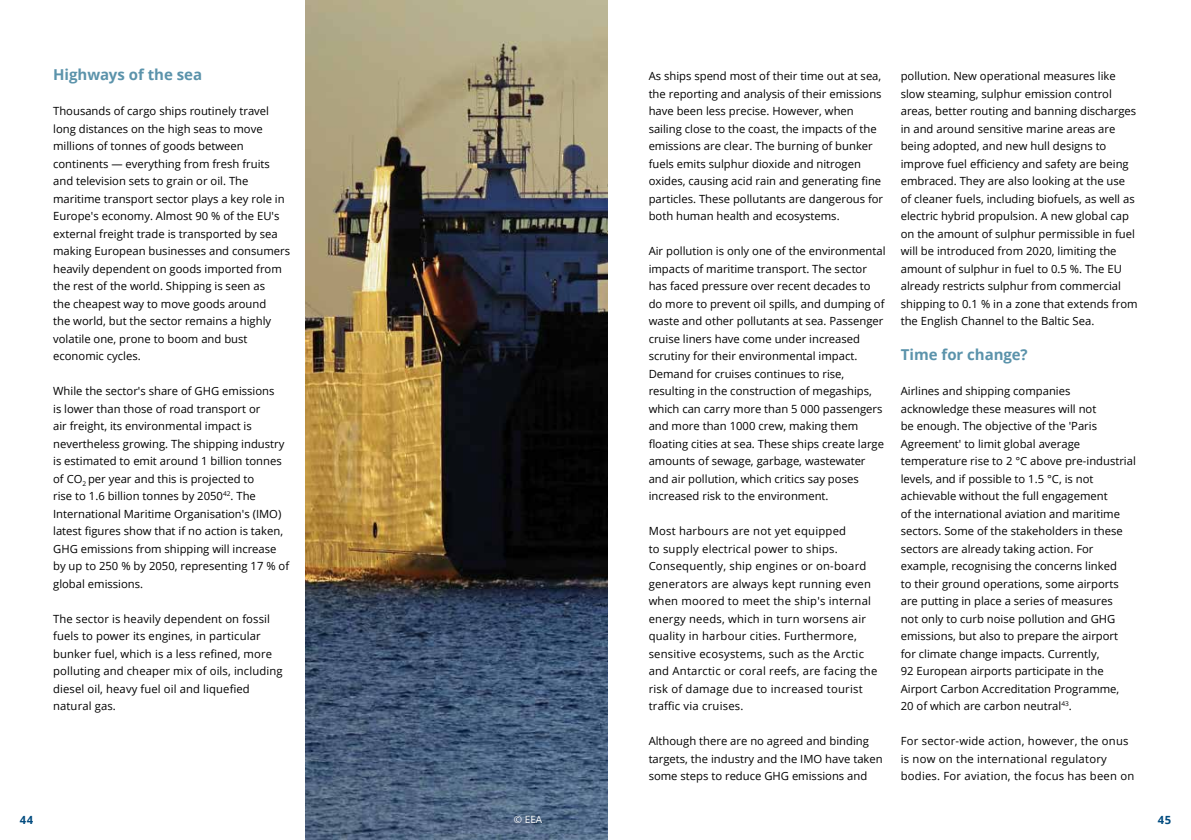
<style>
.page{position:relative;width:1191px;height:840px;background:#fff}
.page>*{position:absolute;margin:0;border:0;box-sizing:border-box;transform-origin:0 0}
.t1{font:700 15px "Open Sans";letter-spacing:-.005em;color:#5b93ab}
.t2{font:11.25px/17.5px "Open Sans";color:#000}
.t3{font:11.25px/17.5px "Open Sans";letter-spacing:.02em;color:#000}
.t4{font:700 11.25px "Open Sans";color:#004b7f}
.t5{font:10px "Open Sans";color:#fff}
</style>
<div class="page">
<img style="left:306px;top:0;width:301px;height:840px">
<h1 class="t1" style="left:53px;top:64px;width:150px">Highways of the sea</h1>
<p class="t2" style="left:53px;top:102px;width:238px">Thousands of cargo ships routinely travel long distances on the high seas to move millions of tonnes of goods between continents — everything from fresh fruits and television sets to grain or oil. The maritime transport sector plays a key role in Europe's economy. Almost 90 % of the EU's external freight trade is transported by sea making European businesses and consumers heavily dependent on goods imported from the rest of the world. Shipping is seen as<br>the cheapest way to move goods around<br>the world, but the sector remains a highly volatile one, prone to boom and bust economic cycles.</p>
<p class="t2" style="left:53px;top:382px;width:237px">While the sector's share of GHG emissions<br>is lower than those of road transport or<br>air freight, its environmental impact is nevertheless growing. The shipping industry is estimated to emit around 1 billion tonnes of CO<sub>2</sub> per year and this is projected to<br>rise to 1.6 billion tonnes by 2050<sup>42</sup>. The International Maritime Organisation's (IMO) latest figures show that if no action is taken, GHG emissions from shipping will increase by up to 250 % by 2050, representing 17 % of global emissions.</p>
<p class="t2" style="left:53px;top:609px;width:231px">The sector is heavily dependent on fossil fuels to power its engines, in particular bunker fuel, which is a less refined, more polluting and cheaper mix of oils, including diesel oil, heavy fuel oil and liquefied natural gas.</p>
<p class="t2" style="left:648px;top:67px;width:236px">As ships spend most of their time out at sea, the reporting and analysis of their emissions have been less precise. However, when sailing close to the coast, the impacts of the emissions are clear. The burning of bunker fuels emits sulphur dioxide and nitrogen oxides, causing acid rain and generating fine particles. These pollutants are dangerous for both human health and ecosystems.</p>
<p class="t2" style="left:648px;top:242px;width:238px">Air pollution is only one of the environmental impacts of maritime transport. The sector has faced pressure over recent decades to do more to prevent oil spills, and dumping of waste and other pollutants at sea. Passenger cruise liners have come under increased scrutiny for their environmental impact.<br>Demand for cruises continues to rise, resulting in the construction of megaships, which can carry more than 5 000 passengers and more than 1000 crew, making them floating cities at sea. These ships create large amounts of sewage, garbage, wastewater and air pollution, which critics say poses increased risk to the environment.</p>
<p class="t3" style="left:648px;top:522px;width:230px">Most harbours are not yet equipped<br>to supply electrical power to ships.<br>Consequently, ship engines or on-board generators are always kept running even when moored to meet the ship's internal energy needs, which in turn worsens air quality in harbour cities. Furthermore, sensitive ecosystems, such as the Arctic and Antarctic or coral reefs, are facing the risk of damage due to increased tourist traffic via cruises.</p>
<p class="t2" style="left:648px;top:732px;width:235px">Although there are no agreed and binding targets, the industry and the IMO have taken some steps to reduce GHG emissions and</p>
<p class="t2" style="left:900px;top:67px;width:238px">pollution. New operational measures like slow steaming, sulphur emission control areas, better routing and banning discharges in and around sensitive marine areas are being adopted, and new hull designs to improve fuel efficiency and safety are being embraced. They are also looking at the use of cleaner fuels, including biofuels, as well as electric hybrid propulsion. A new global cap on the amount of sulphur permissible in fuel will be introduced from 2020, limiting the amount of sulphur in fuel to 0.5 %. The EU already restricts sulphur from commercial shipping to 0.1 % in a zone that extends from the English Channel to the Baltic Sea.</p>
<h1 class="t1" style="left:900px;top:344px;width:128px">Time for change?</h1>
<p class="t2" style="left:900px;top:382px;width:237px">Airlines and shipping companies acknowledge these measures will not<br>be enough. The objective of the 'Paris Agreement' to limit global average temperature rise to 2 °C above pre-industrial levels, and if possible to 1.5 °C, is not achievable without the full engagement<br>of the international aviation and maritime sectors. Some of the stakeholders in these sectors are already taking action. For example, recognising the concerns linked<br>to their ground operations, some airports are putting in place a series of measures<br>not only to curb noise pollution and GHG emissions, but also to prepare the airport for climate change impacts. Currently,<br>92 European airports participate in the Airport Carbon Accreditation Programme,<br>20 of which are carbon neutral<sup>43</sup>.</p>
<p class="t3" style="left:900px;top:732px;width:235px">For sector-wide action, however, the onus is now on the international regulatory bodies. For aviation, the focus has been on</p>
<p class="t5" style="left:514px;top:812px;width:30px">© EEA</p>
<p class="t4" style="left:20px;top:812px;width:15px">44</p>
<p class="t4" style="left:1157px;top:812px;width:15px">45</p>
</div>
